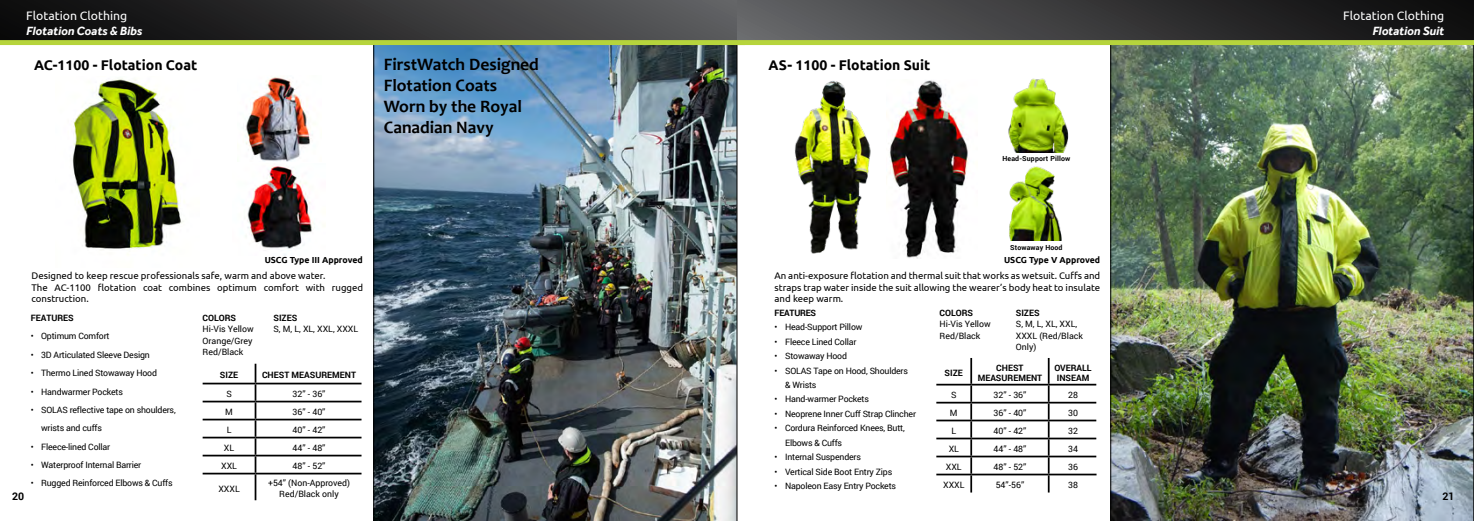
<style>
.page{position:relative;width:1474px;height:521px;background:#fff}
.page>*{position:absolute;margin:0;border:0;box-sizing:border-box;transform-origin:0 0}
.t1{font:700 17.5px/21px "Candara";color:#000}
.t2{font:700 14px "Ubuntu";color:#000}
.t3{font:12.25px "Ubuntu";color:#fff}
.t4{font:italic 700 12.25px "Effra";color:#fff}
.t5{font:700 10.5px "Roboto";color:#000}
.t6{font:9.62px/11.5px "Ubuntu";color:#000}
.t7{font:8.75px/14.4px "Roboto";letter-spacing:-.02em;color:#000}
.t8{font:8.75px/11.4px "Roboto";color:#000}
.t9{font:700 8.75px/10.5px "Roboto";color:#000;text-align:center}
.t10{font:700 8.75px "Ubuntu";color:#000}
.t11{font:700 8.75px "Roboto";letter-spacing:-.025em;color:#000}
.t12{font:700 7px "Roboto";letter-spacing:.02em;color:#000}
</style>
<div class="page">
<hr style="left:203px;top:383px;width:52px;height:1px;background:#000">
<hr style="left:255px;top:383px;width:107px;height:1px;background:#000">
<hr style="left:203px;top:401px;width:52px;height:1px;background:#000">
<hr style="left:255px;top:401px;width:107px;height:1px;background:#000">
<hr style="left:203px;top:419px;width:52px;height:1px;background:#000">
<hr style="left:255px;top:419px;width:107px;height:1px;background:#000">
<hr style="left:203px;top:437px;width:52px;height:1px;background:#000">
<hr style="left:255px;top:437px;width:107px;height:1px;background:#000">
<hr style="left:203px;top:455px;width:52px;height:1px;background:#000">
<hr style="left:255px;top:455px;width:107px;height:1px;background:#000">
<hr style="left:203px;top:473px;width:52px;height:1px;background:#000">
<hr style="left:255px;top:473px;width:107px;height:1px;background:#000">
<svg style="left:255px;top:364px;width:1px;height:136px"></svg>
<img style="left:72px;top:78px;width:113px;height:172px">
<img style="left:247px;top:166px;width:66px;height:90px">
<img style="left:245px;top:77px;width:66px;height:84px">
<hr style="left:970px;top:358px;width:2px;height:26px;background:#000">
<hr style="left:936px;top:384px;width:35px;height:1px;background:#000">
<hr style="left:971px;top:384px;width:77px;height:1px;background:#000">
<hr style="left:1048px;top:384px;width:48px;height:1px;background:#000">
<hr style="left:936px;top:402px;width:35px;height:1px;background:#000">
<hr style="left:971px;top:402px;width:77px;height:1px;background:#000">
<hr style="left:1048px;top:402px;width:48px;height:1px;background:#000">
<hr style="left:936px;top:420px;width:35px;height:1px;background:#000">
<hr style="left:971px;top:420px;width:77px;height:1px;background:#000">
<hr style="left:1048px;top:420px;width:48px;height:1px;background:#000">
<hr style="left:936px;top:438px;width:35px;height:1px;background:#000">
<hr style="left:971px;top:438px;width:77px;height:1px;background:#000">
<hr style="left:1048px;top:438px;width:48px;height:1px;background:#000">
<hr style="left:936px;top:456px;width:35px;height:1px;background:#000">
<hr style="left:971px;top:456px;width:77px;height:1px;background:#000">
<hr style="left:1048px;top:456px;width:48px;height:1px;background:#000">
<svg style="left:970px;top:385px;width:2px;height:107px"></svg>
<svg style="left:1096px;top:385px;width:1px;height:91px"></svg>
<hr style="left:1047px;top:358px;width:2px;height:26px;background:#000">
<svg style="left:1047px;top:385px;width:2px;height:107px"></svg>
<hr style="left:936px;top:474px;width:35px;height:1px;background:#000">
<hr style="left:971px;top:474px;width:77px;height:1px;background:#000">
<hr style="left:1048px;top:474px;width:48px;height:1px;background:#000">
<img style="left:794px;top:81px;width:77px;height:173px">
<img style="left:889px;top:80px;width:80px;height:178px">
<img style="left:1009px;top:167px;width:53px;height:74px">
<img style="left:1008px;top:78px;width:61px;height:74px">
<img style="left:373px;top:45px;width:364px;height:476px">
<div style="left:0;top:0;width:738px;height:41px;background:linear-gradient(to right,#060606,#5e5e61)"></div>
<div style="left:0;top:40px;width:745px;height:5px;background:#b6d43c"></div>
<div style="left:737px;top:0;width:736px;height:40px;background:linear-gradient(to right,#656668,#0a0a0a)"></div>
<img style="left:1110px;top:45px;width:363px;height:476px">
<div style="left:737px;top:40px;width:736px;height:5px;background:#b6d43c"></div>
<h3 class="t3" style="left:26px;top:9px;width:102px">Flotation Clothing</h3>
<h3 class="t4" style="left:26px;top:23px;width:117px">Flotation Coats &amp; Bibs</h3>
<h2 class="t2" style="left:34px;top:56px;width:165px">AC-1100 - Flotation Coat</h2>
<h2 class="t2" style="left:768px;top:56px;width:163px">AS- 1100 - Flotation Suit</h2>
<h1 class="t1" style="left:384px;top:54px;width:157px">FirstWatch Designed<br>Flotation Coats<br>Worn by the Royal<br>Canadian Navy</h1>
<p class="t10" style="left:265px;top:255px;width:100px">USCG Type III Approved</p>
<p class="t12" style="left:1002px;top:153px;width:69px">Head-Support Pillow</p>
<p class="t12" style="left:1010px;top:242px;width:54px">Stowaway Hood</p>
<p class="t10" style="left:1004px;top:254px;width:98px">USCG Type V Approved</p>
<p class="t6" style="left:32px;top:269px;width:333px">Designed to keep rescue professionals safe, warm and above water.<br>The AC-1100 flotation coat combines optimum comfort with rugged construction.</p>
<p class="t9" style="left:31px;top:312px;width:45px">FEATURES</p>
<p class="t7" style="left:31px;top:329px;width:80px">• Optimum Comfort</p>
<p class="t7" style="left:31px;top:347px;width:121px">• 3D Articulated Sleeve Design</p>
<p class="t7" style="left:31px;top:365px;width:128px">• Thermo Lined Stowaway Hood</p>
<p class="t7" style="left:31px;top:384px;width:94px">• Handwarmer Pockets</p>
<p class="t7" style="left:41px;top:400px;width:136px;line-height:18.4px;text-indent:-10px">• SOLAS reflective tape on shoulders, wrists and cuffs</p>
<p class="t7" style="left:31px;top:439px;width:81px">• Fleece-lined Collar</p>
<p class="t7" style="left:31px;top:457px;width:112px">• Waterproof Internal Barrier</p>
<p class="t7" style="left:31px;top:476px;width:143px">• Rugged Reinforced Elbows &amp; Cuffs</p>
<p class="t9" style="left:273px;top:312px;width:25px">SIZES</p>
<p class="t8" style="left:273px;top:323px;width:86px">S, M, L, XL, XXL, XXXL</p>
<p class="t9" style="left:203px;top:312px;width:35px">COLORS</p>
<p class="t8" style="left:203px;top:323px;width:53px">Hi-Vis Yellow<br>Orange/Grey<br>Red/Black</p>
<p class="t9" style="left:220px;top:369px;width:20px">SIZE</p>
<p class="t9" style="left:262px;top:369px;width:96px">CHEST MEASUREMENT</p>
<p class="t7" style="left:226px;top:386px;width:7px">S</p>
<p class="t7" style="left:292px;top:386px;width:34px">32” - 36”</p>
<p class="t7" style="left:225px;top:404px;width:9px">M</p>
<p class="t7" style="left:292px;top:404px;width:34px">36” - 40”</p>
<p class="t7" style="left:227px;top:422px;width:6px">L</p>
<p class="t7" style="left:292px;top:422px;width:34px">40” - 42”</p>
<p class="t7" style="left:224px;top:440px;width:12px">XL</p>
<p class="t7" style="left:292px;top:440px;width:34px">44” - 48”</p>
<p class="t7" style="left:221px;top:458px;width:17px">XXL</p>
<p class="t7" style="left:292px;top:458px;width:34px">48” - 52”</p>
<p class="t7" style="left:218px;top:481px;width:23px">XXXL</p>
<p class="t8" style="left:268px;top:477px;width:83px;line-height:10.5px;text-align:center">+54” (Non-Approved)<br>Red/Black only</p>
<p class="t5" style="left:12px;top:489px;width:14px">20</p>
<p class="t6" style="left:774px;top:269px;width:327px;text-align:justify">An anti-exposure flotation and thermal suit that works as wetsuit. Cuffs and straps trap water inside the suit allowing the wearer’s body heat to insulate and keep warm.</p>
<p class="t11" style="left:774px;top:306px;width:43px">FEATURES</p>
<p class="t7" style="left:774px;top:319px;width:89px">• Head-Support Pillow</p>
<p class="t7" style="left:774px;top:334px;width:83px">• Fleece Lined Collar</p>
<p class="t7" style="left:774px;top:348px;width:74px">• Stowaway Hood</p>
<p class="t7" style="left:785px;top:363px;width:124px;text-indent:-11px">• SOLAS Tape on Hood, Shoulders &amp; Wrists</p>
<p class="t7" style="left:774px;top:392px;width:96px">• Hand-warmer Pockets</p>
<p class="t7" style="left:774px;top:406px;width:143px">• Neoprene Inner Cuff Strap Clincher</p>
<p class="t7" style="left:785px;top:421px;width:121px;text-indent:-10px">• Cordura Reinforced Knees, Butt,<br>Elbows &amp; Cuffs</p>
<p class="t7" style="left:774px;top:449px;width:88px">• Internal Suspenders</p>
<p class="t7" style="left:774px;top:464px;width:119px">• Vertical Side Boot Entry Zips</p>
<p class="t7" style="left:774px;top:478px;width:123px">• Napoleon Easy Entry Pockets</p>
<p class="t9" style="left:1015px;top:307px;width:25px">SIZES</p>
<p class="t8" style="left:1015px;top:318px;width:69px">S, M, L, XL, XXL,<br>XXXL (Red/Black<br>Only)</p>
<p class="t9" style="left:939px;top:307px;width:35px">COLORS</p>
<p class="t8" style="left:939px;top:318px;width:53px">Hi-Vis Yellow<br>Red/Black</p>
<p class="t9" style="left:944px;top:367px;width:20px">SIZE</p>
<p class="t9" style="left:977px;top:362px;width:66px">CHEST<br>MEASUREMENT</p>
<p class="t9" style="left:1054px;top:362px;width:39px;text-align:left">OVERALL<br>INSEAM</p>
<p class="t7" style="left:951px;top:387px;width:7px">S</p>
<p class="t7" style="left:993px;top:387px;width:34px">32” - 36”</p>
<p class="t7" style="left:1068px;top:387px;width:11px">28</p>
<p class="t7" style="left:950px;top:405px;width:9px">M</p>
<p class="t7" style="left:993px;top:405px;width:34px">36” - 40”</p>
<p class="t7" style="left:1068px;top:405px;width:11px">30</p>
<p class="t7" style="left:951px;top:423px;width:6px">L</p>
<p class="t7" style="left:993px;top:423px;width:34px">40” - 42”</p>
<p class="t7" style="left:1068px;top:423px;width:11px">32</p>
<p class="t7" style="left:948px;top:441px;width:12px">XL</p>
<p class="t7" style="left:993px;top:441px;width:34px">44” - 48”</p>
<p class="t7" style="left:1068px;top:441px;width:11px">34</p>
<p class="t7" style="left:945px;top:459px;width:17px">XXL</p>
<p class="t7" style="left:993px;top:459px;width:34px">48” - 52”</p>
<p class="t7" style="left:1068px;top:459px;width:11px">36</p>
<p class="t7" style="left:943px;top:477px;width:23px">XXXL</p>
<p class="t7" style="left:995px;top:477px;width:30px">54”-56”</p>
<p class="t7" style="left:1068px;top:477px;width:11px">38</p>
<h3 class="t3" style="left:1343px;top:8px;width:102px">Flotation Clothing</h3>
<h3 class="t4" style="left:1372px;top:23px;width:73px">Flotation Suit</h3>
<p class="t5" style="left:1442px;top:489px;width:14px">21</p>
</div>
